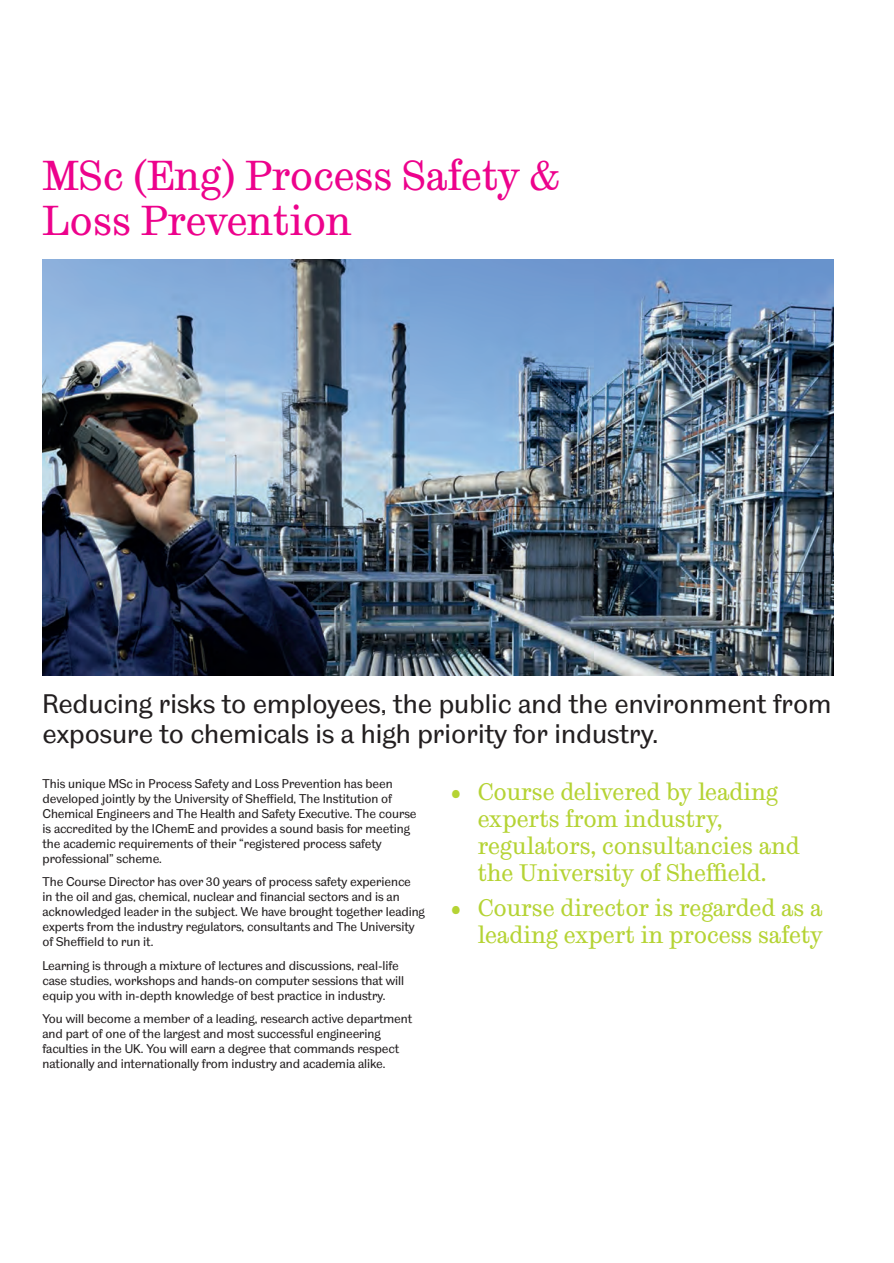
<style>
.page{position:relative;width:894px;height:1263px;background:#fff}
.page>*{position:absolute;margin:0;border:0;box-sizing:border-box;transform-origin:0 0}
.sub_head{font:42px/45px "TUOS Stephenson";color:#ed028c}
.body{font:27px/30px "TUOS Blake";color:#231f20}
.t1{font:24px/27px "TUOS Stephenson";color:#b5d334}
.body-2{font:12.75px/15px "TUOS Blake";letter-spacing:-.005em;color:#231f20}
</style>
<div class="page">
<img style="left:43px;top:259px;width:790px;height:416px">
<p class="sub_head" style="left:43px;top:153px;width:518px">MSc (Eng) Process Safety &amp;<br>Loss Prevention</p>
<p class="body" style="left:43px;top:688px;width:790px">Reducing risks to employees, the public and the environment from exposure to chemicals is a high priority for industry.</p>
<p class="body-2" style="left:43px;top:776px;width:375px">This unique MSc in Process Safety and Loss Prevention has been developed jointly by the University of Sheffield, The Institution of Chemical Engineers and The Health and Safety Executive. The course is accredited by the IChemE and provides a sound basis for meeting the academic requirements of their “registered process safety professional” scheme.</p>
<p class="body-2" style="left:43px;top:874px;width:384px">The Course Director has over 30 years of process safety experience<br>in the oil and gas, chemical, nuclear and financial sectors and is an acknowledged leader in the subject. We have brought together leading experts from the industry regulators, consultants and The University of Sheffield to run it.</p>
<p class="body-2" style="left:43px;top:958px;width:363px">Learning is through a mixture of lectures and discussions, real-life case studies, workshops and hands-on computer sessions that will equip you with in-depth knowledge of best practice in industry.</p>
<p class="body-2" style="left:43px;top:1011px;width:371px">You will become a member of a leading, research active department and part of one of the largest and most successful engineering faculties in the UK. You will earn a degree that commands respect nationally and internationally from industry and academia alike.</p>
<p class="t1" style="left:478px;top:778px;width:324px;text-indent:-27px">• Course delivered by leading experts from industry, regulators, consultancies and the University of Sheffield.</p>
<p class="t1" style="left:451px;top:894px;width:373px;text-align:right">• Course director is regarded as a leading expert in process safety</p>
</div>
